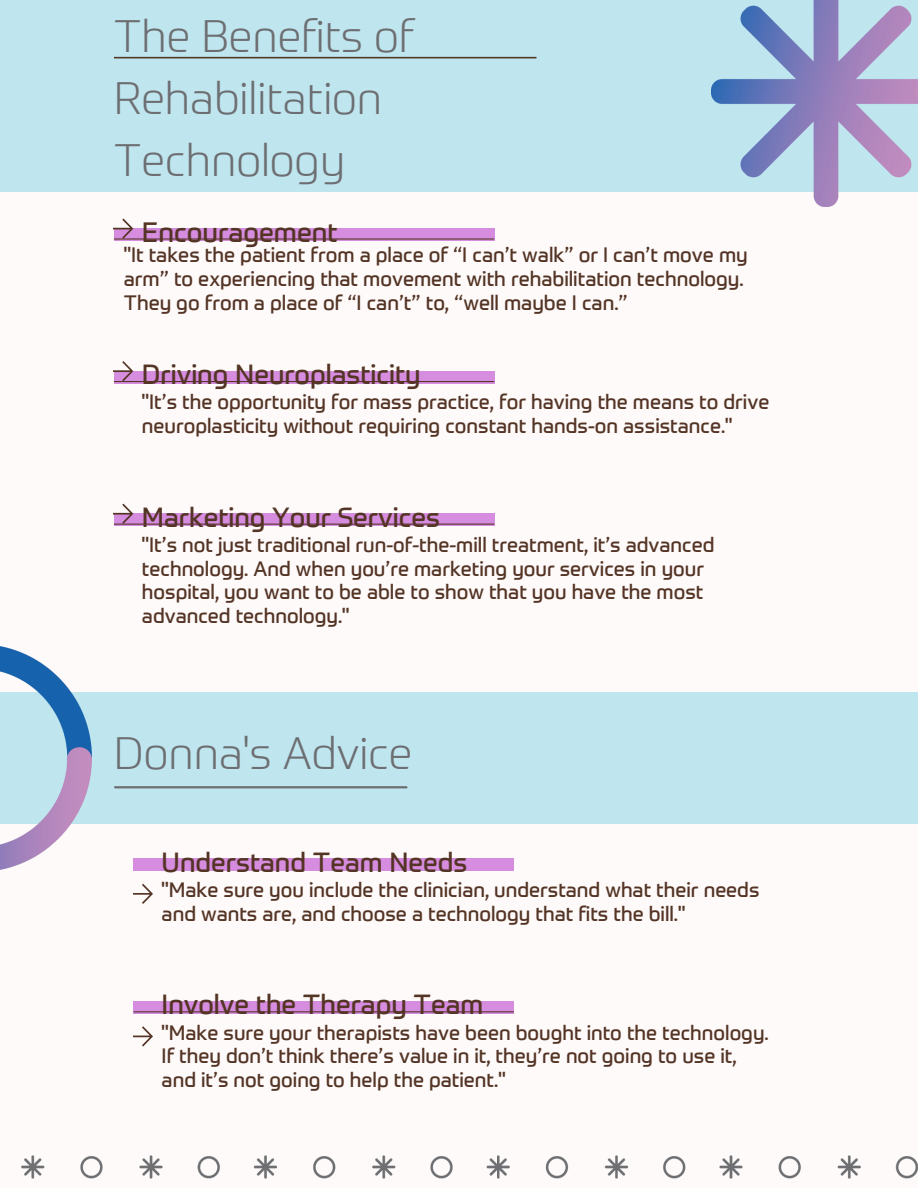
<style>
.page{position:relative;width:918px;height:1188px;background:#fdfaf9}
.page>*{position:absolute;margin:0;border:0;box-sizing:border-box;transform-origin:0 0}
.t1{font:300 44.4px/61.8px "Prometo";color:#6d6e71}
.t2{font:300 44.25px "Prometo";color:#6d6e71}
.t3{font:27.3px "Prometo";color:#543425}
.t4{font:27px "Prometo";color:#543425}
.t5{font:20.25px/23.7px "Prometo";color:#543425}
</style>
<div class="page">
<div style="left:114px;top:228px;width:380px;height:13px;background:#d68cdf"></div>
<div style="left:114px;top:371px;width:380px;height:12px;background:#d68cdf"></div>
<div style="left:114px;top:514px;width:380px;height:12px;background:#d68cdf"></div>
<div style="left:134px;top:859px;width:380px;height:12px;background:#d68cdf"></div>
<div style="left:134px;top:1001px;width:380px;height:13px;background:#d68cdf"></div>
<hr style="left:114px;top:238px;width:380px;height:2px;background:#543425">
<hr style="left:114px;top:381px;width:380px;height:1px;background:#543425">
<hr style="left:114px;top:524px;width:380px;height:1px;background:#543425">
<hr style="left:134px;top:1011px;width:380px;height:1px;background:#543425">
<div style="left:0;top:0;width:918px;height:191px;background:#bfe5ef"></div>
<svg style="left:114px;top:218px;width:19px;height:21px"></svg>
<svg style="left:114px;top:361px;width:19px;height:20px"></svg>
<svg style="left:114px;top:504px;width:19px;height:20px"></svg>
<svg style="left:134px;top:884px;width:19px;height:20px"></svg>
<svg style="left:134px;top:1026px;width:19px;height:21px"></svg>
<hr style="left:114px;top:57px;width:423px;height:1px;background:#543425">
<div style="left:0;top:692px;width:918px;height:132px;background:#bfe5ef"></div>
<img style="left:711px;top:0;width:207px;height:206px">
<img style="left:21px;top:1155px;width:897px;height:24px">
<img style="left:0;top:646px;width:92px;height:224px">
<hr style="left:115px;top:786px;width:291px;height:2px;background:#6d6e71">
<p class="t1" style="left:114px;top:10px;width:301px">The Benefits of<br>Rehabilitation<br>Technology</p>
<p class="t3" style="left:142px;top:221px;width:197px">Encouragement</p>
<p class="t5" style="left:124px;top:246px;width:625px">"It takes the patient from a place of “I can’t walk” or I can’t move my arm” to experiencing that movement with rehabilitation technology.<br>They go from a place of “I can’t” to, “well maybe I can.”</p>
<p class="t4" style="left:142px;top:364px;width:280px">Driving Neuroplasticity</p>
<p class="t5" style="left:142px;top:393px;width:629px">"It’s the opportunity for mass practice, for having the means to drive neuroplasticity without requiring constant hands-on assistance."</p>
<p class="t4" style="left:142px;top:507px;width:300px">Marketing Your Services</p>
<p class="t5" style="left:142px;top:535px;width:574px">"It’s not just traditional run-of-the-mill treatment, it’s advanced technology. And when you’re marketing your services in your hospital, you want to be able to show that you have the most advanced technology."</p>
<p class="t2" style="left:114px;top:736px;width:300px">Donna's Advice</p>
<p class="t4" style="left:162px;top:852px;width:307px">Understand Team Needs</p>
<p class="t5" style="left:162px;top:880px;width:599px">"Make sure you include the clinician, understand what their needs and wants are, and choose a technology that fits the bill."</p>
<p class="t4" style="left:162px;top:994px;width:323px">Involve the Therapy Team</p>
<p class="t5" style="left:162px;top:1023px;width:609px">"Make sure your therapists have been bought into the technology.<br>If they don’t think there’s value in it, they’re not going to use it, and it’s not going to help the patient."</p>
</div>
